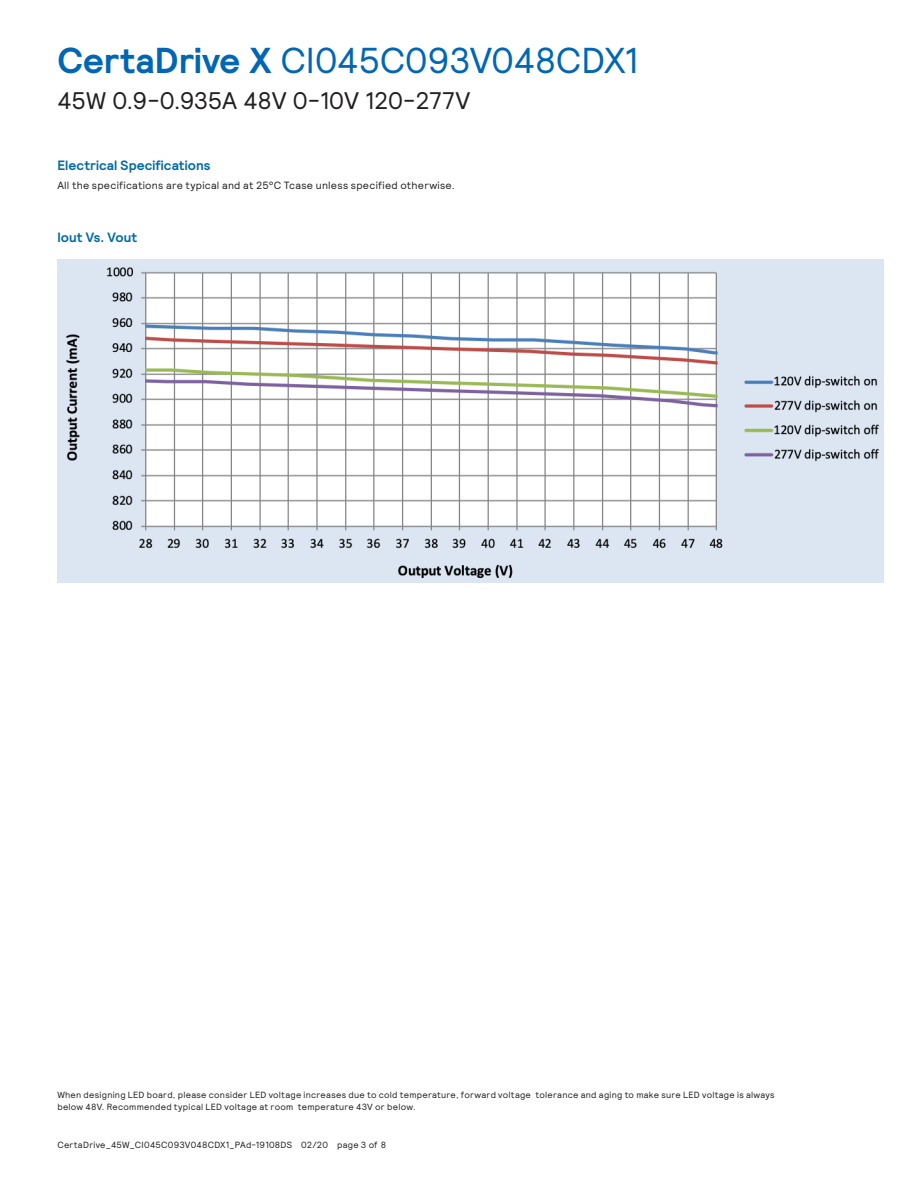
<style>
.page{position:relative;width:918px;height:1188px;background:#fff}
.page>*{position:absolute;margin:0;border:0;box-sizing:border-box;transform-origin:0 0}
.t1{font:36px "Relative";letter-spacing:-.01em;color:#0166b3}
.t2{font:24px "Relative";letter-spacing:-.01em;color:#231f20}
.Body_09{font:700 13.5px "Relative";letter-spacing:.005em;color:#006ba3}
.Body_09-2{font:10.5px "Relative";letter-spacing:.025em;color:#231f20}
.Body_09-3{font:9px/12px "Relative";letter-spacing:.025em;color:#231f20}
.s1{font-weight:700}
</style>
<div class="page">
<img style="left:57px;top:260px;width:826px;height:322px">
<h1 class="t1" style="left:57px;top:37px;width:583px"><span class="s1">CertaDrive X</span> CI045C093V048CDX1</h1>
<h2 class="t2" style="left:57px;top:85px;width:415px">45W 0.9-0.935A 48V 0-10V 120-277V</h2>
<p class="Body_09" style="left:57px;top:156px;width:155px">Electrical Specifications</p>
<p class="Body_09-2" style="left:57px;top:179px;width:399px">All the specifications are typical and at 25°C Tcase unless specified otherwise.</p>
<p class="Body_09" style="left:57px;top:228px;width:81px">Iout Vs. Vout</p>
<p class="Body_09-3" style="left:57px;top:1089px;width:719px">When designing LED board, please consider LED voltage increases due to cold temperature, forward voltage tolerance and aging to make sure LED voltage is always below 48V. Recommended typical LED voltage at room temperature 43V or below.</p>
<p class="Body_09-3" style="left:57px;top:1138px;width:330px">CertaDrive_45W_CI045C093V048CDX1_PAd-19108DS 02/20 page 3 of 8</p>
</div>
